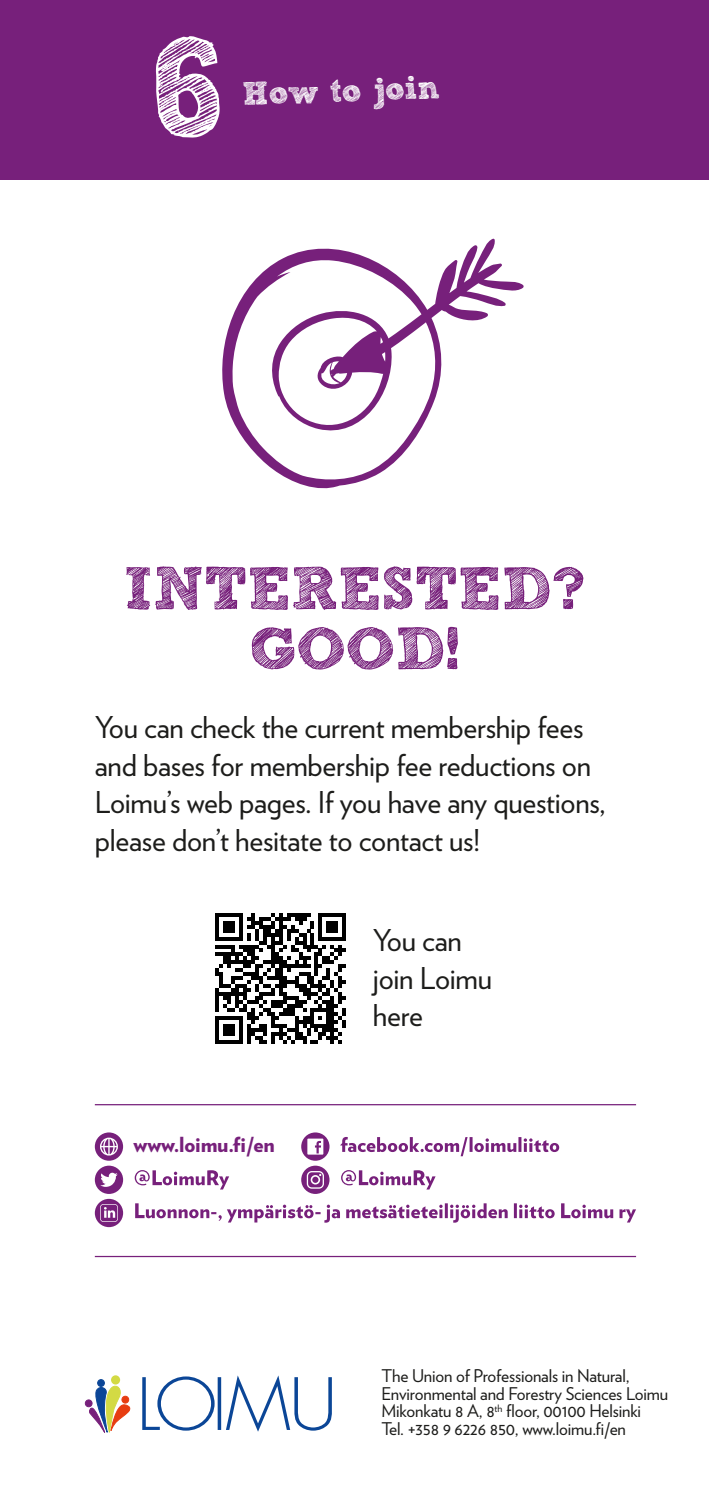
<style>
.page{position:relative;width:709px;height:1489px;background:#fff}
.page>*{position:absolute;margin:0;border:0;box-sizing:border-box;transform-origin:0 0}
.t1{font:700 60px/60px "Sketch Block";color:#77207b;text-align:center}
.t2{font:700 32.5px "Sketch Block";color:#fff}
.t3{font:30px/37.5px "Verlag";letter-spacing:-.01em;color:#1d1d1b}
.t4{font:900 20.75px "Verlag";letter-spacing:-.01em;color:#77207b}
.t5{font:17.5px/17.5px "Verlag";letter-spacing:-.01em;color:#1d1d1b}
</style>
<div class="page">
<div style="left:0;top:0;width:709px;height:179px;background:#77207b"></div>
<svg style="left:88px;top:1382px;width:43px;height:50px"></svg>
<div style="left:111px;top:1375px;width:9px;height:9px;background:#d3da44;border-radius:50%"></div>
<div style="left:98px;top:1379px;width:6px;height:7px;background:#0b4697;border-radius:50%"></div>
<div style="left:97px;top:1379px;width:8px;height:7px;border:1px solid #0b4697;border-radius:50%"></div>
<div style="left:85px;top:1399px;width:7px;height:7px;background:#77207b;border-radius:50%"></div>
<div style="left:85px;top:1399px;width:7px;height:7px;border:1px solid #77207b;border-radius:50%"></div>
<div style="left:122px;top:1395px;width:7px;height:7px;background:#e73d11;border-radius:50%"></div>
<div style="left:122px;top:1395px;width:7px;height:8px;border:1px solid #e73d11;border-radius:50%"></div>
<svg style="left:142px;top:1375px;width:190px;height:56px"></svg>
<svg style="left:222px;top:238px;width:302px;height:251px"></svg>
<svg style="left:215px;top:913px;width:131px;height:130px"></svg>
<svg style="left:340px;top:1136px;width:219px;height:20px"></svg>
<svg style="left:135px;top:1170px;width:94px;height:19px"></svg>
<svg style="left:301px;top:1132px;width:28px;height:61px"></svg>
<svg style="left:341px;top:1170px;width:94px;height:19px"></svg>
<svg style="left:135px;top:1203px;width:501px;height:19px"></svg>
<svg style="left:95px;top:1132px;width:28px;height:94px"></svg>
<hr style="left:95px;top:1255px;width:541px;height:1px;background:#77207b">
<hr style="left:95px;top:1103px;width:541px;height:2px;background:#77207b">
<p class="t2" style="left:242px;top:74px;width:199px;rotate:-2deg">How to join</p>
<h1 class="t1" style="left:124px;top:558px;width:462px">INTERESTED?<br>GOOD!</h1>
<p class="t3" style="left:95px;top:707px;width:512px">You can check the current membership fees and bases for membership fee reductions on Loimu’s web pages. If you have any questions, please don’t hesitate to contact us!</p>
<p class="t4" style="left:134px;top:1127px;width:143px">www.loimu.fi/en</p>
<p class="t3" style="left:373px;top:920px;width:121px">You can join Loimu here</p>
<p class="t5" style="left:381px;top:1366px;width:288px">The Union of Professionals in Natural, Environmental and Forestry Sciences Loimu Mikonkatu 8 A, 8<sup>th</sup> floor, 00100 Helsinki<br>Tel. +358 9 6226 850, www.loimu.fi/en</p>
</div>
